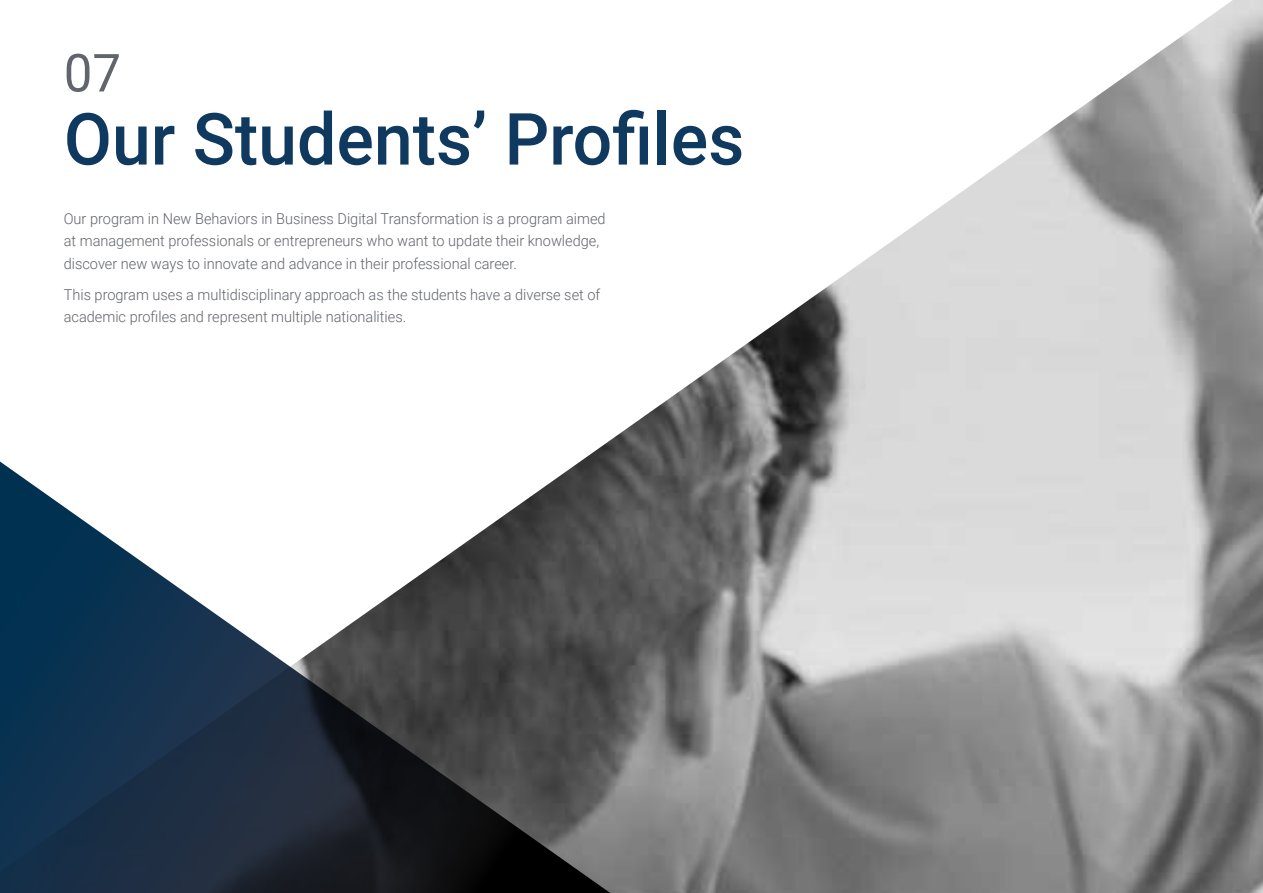
<style>
.page{position:relative;width:1263px;height:893px;background:#fff}
.page>*{position:absolute;margin:0;border:0;box-sizing:border-box;transform-origin:0 0}
.t1{font:500 72px "Roboto";color:#0f395f}
.t2{font:52.5px "Roboto";color:#61646a}
.t3{font:300 15px/22.5px "Roboto";color:#61646a}
</style>
<div class="page">
<img style="left:602px;top:0;width:661px;height:893px">
<svg style="left:0;top:446px;width:640px;height:447px"></svg>
<h2 class="t2" style="left:64px;top:36px;width:59px">07</h2>
<h1 class="t1" style="left:64px;top:89px;width:682px">Our Students’ Profiles</h1>
<p class="t3" style="left:64px;top:207px;width:543px">Our program in New Behaviors in Business Digital Transformation is a program aimed at management professionals or entrepreneurs who want to update their knowledge, discover new ways to innovate and advance in their professional career.</p>
<p class="t3" style="left:64px;top:283px;width:538px">This program uses a multidisciplinary approach as the students have a diverse set of academic profiles and represent multiple nationalities.</p>
</div>
